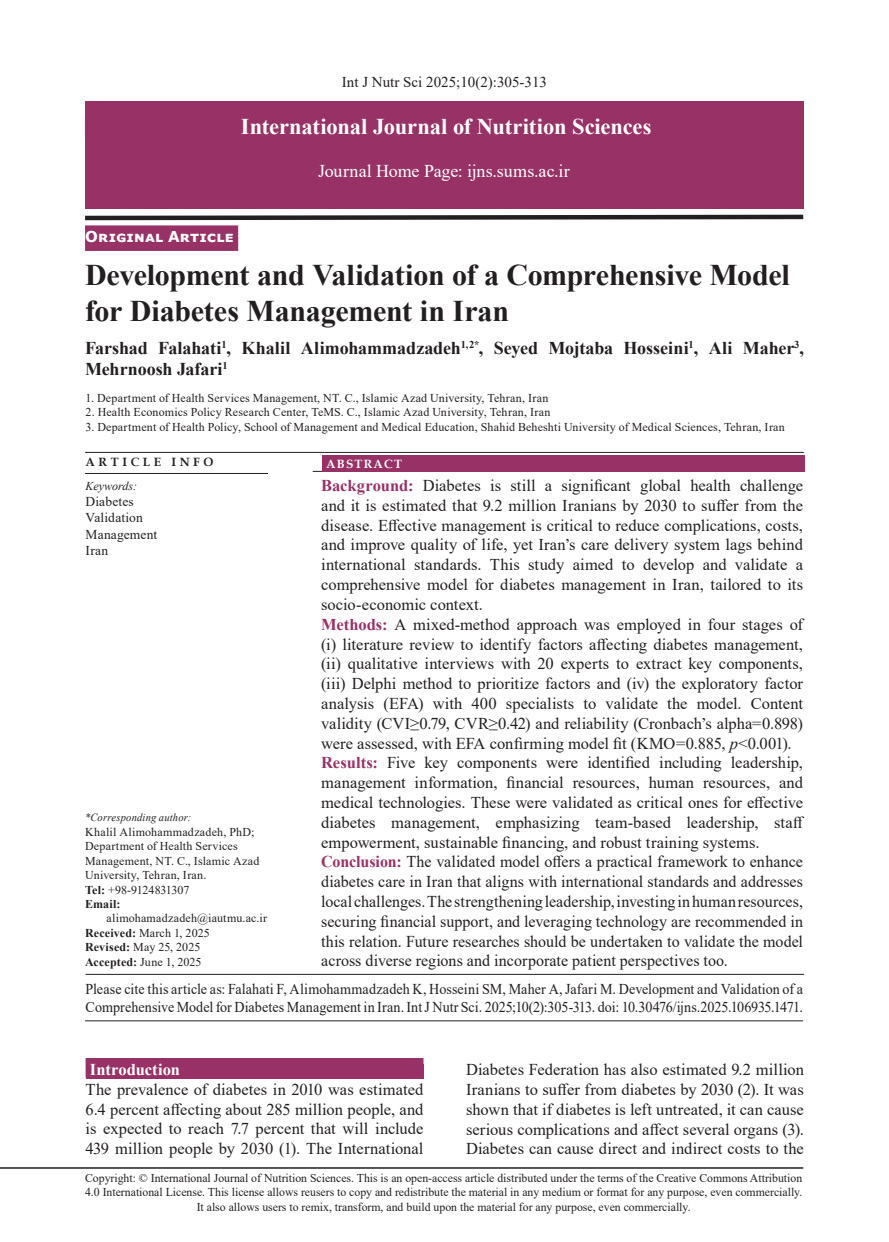
<style>
.page{position:relative;width:889px;height:1242px;background:#fff}
.page>*{position:absolute;margin:0;border:0;box-sizing:border-box;transform-origin:0 0}
.t1{font:700 30px/36px "Times New Roman";letter-spacing:-.01em;color:#231f20}
.t2{font:700 22.5px "Times New Roman";letter-spacing:-.005em;color:#fff}
.t3{font:700 18px/21px "Times New Roman";letter-spacing:-.005em;color:#231f20}
.t4{font:18px "Times New Roman";color:#fff}
.t5{font:16.5px/19.8px "Times New Roman";letter-spacing:.005em;color:#231f20;text-align:justify}
.t6{font:700 16.5px "Times New Roman";color:#fff}
.t7{font:15px/18px "Times New Roman";color:#231f20;scale:.94 1}
.t8{font:15px "Times New Roman";color:#231f20}
.t9{font:700 15px "Verdana";letter-spacing:.01em;color:#fff}
.t10{font:13.5px/16.2px "Times New Roman";letter-spacing:.01em;color:#231f20}
.t11{font:12px/14.4px "Times New Roman";color:#231f20}
.t12{font:12px "Times New Roman";letter-spacing:.02em;color:#231f20}
.t13{font:700 12px "Book Antiqua";letter-spacing:.3em;color:#231f20}
.t14{font:italic 12px "Times New Roman";color:#231f20}
.t15{font:700 12px "Book Antiqua";letter-spacing:.1em;color:#fff}
.t16{font:italic 10.95px "Times New Roman";letter-spacing:.015em;color:#231f20;scale:.96 1}
.s1{font-weight:700;color:#983166}
.s2{font-style:italic}
.s3{font-weight:700}
</style>
<div class="page">
<hr style="left:0;top:1167px;width:803px;height:1px;background:#231f20">
<hr style="left:85px;top:452px;width:719px;height:1px;background:#231f20">
<hr style="left:85px;top:473px;width:183px;height:1px;background:#231f20">
<div style="left:85px;top:225px;width:153px;height:26px;background:#983166"></div>
<hr style="left:313px;top:471px;width:491px;height:1px;background:#231f20">
<div style="left:322px;top:455px;width:482px;height:17px;background:#983166"></div>
<hr style="left:86px;top:974px;width:718px;height:1px;background:#231f20">
<div style="left:85px;top:101px;width:718px;height:107px;background:#983166"></div>
<svg style="left:85px;top:214px;width:719px;height:7px"></svg>
<hr style="left:85px;top:1020px;width:718px;height:1px;background:#231f20">
<div style="left:86px;top:1063px;width:337px;height:15px;background:#983166"></div>
<div style="left:86px;top:1058px;width:337px;height:19px;background:#983166"></div>
<p class="t8" style="left:342px;top:71px;width:206px">Int J Nutr Sci 2025;10(2):305-313</p>
<h2 class="t2" style="left:241px;top:110px;width:412px">International Journal of Nutrition Sciences</h2>
<p class="t4" style="left:318px;top:158px;width:253px">Journal Home Page: ijns.sums.ac.ir</p>
<p class="t9" style="left:85px;top:226px;width:150px">Original Article</p>
<h1 class="t1" style="left:85px;top:255px;width:706px">Development and Validation of a Comprehensive Model for Diabetes Management in Iran</h1>
<p class="t3" style="left:85px;top:337px;width:720px">Farshad Falahati<sup>1</sup>, Khalil Alimohammadzadeh<sup>1,2*</sup>, Seyed Mojtaba Hosseini<sup>1</sup>, Ali Maher<sup>3</sup>,<br>Mehrnoosh Jafari<sup>1</sup></p>
<p class="t12" style="left:86px;top:389px;width:464px">1. Department of Health Services Management, NT. C., Islamic Azad University, Tehran, Iran</p>
<p class="t11" style="left:86px;top:405px;width:466px">2. Health Economics Policy Research Center, TeMS. C., Islamic Azad University, Tehran, Iran</p>
<p class="t11" style="left:86px;top:419px;width:701px">3. Department of Health Policy, School of Management and Medical Education, Shahid Beheshti University of Medical Sciences, Tehran, Iran</p>
<p class="t13" style="left:86px;top:453px;width:129px">ARTICLE INFO</p>
<p class="t15" style="left:326px;top:456px;width:77px">ABSTRACT</p>
<p class="t5" style="left:321px;top:475px;width:484px;text-align:left"><span class="s1">Background:</span> Diabetes is still a significant global health challenge and it is estimated that 9.2 million Iranians by 2030 to suffer from the disease. Effective management is critical to reduce complications, costs, and improve quality of life, yet Iran’s care delivery system lags behind international standards. This study aimed to develop and validate a comprehensive model for diabetes management in Iran, tailored to its socio-economic context.<br><span class="s1">Methods:</span> A mixed-method approach was employed in four stages of (i) literature review to identify factors affecting diabetes management, (ii) qualitative interviews with 20 experts to extract key components, (iii) Delphi method to prioritize factors and (iv) the exploratory factor analysis (EFA) with 400 specialists to validate the model. Content validity (CVI≥0.79, CVR≥0.42) and reliability (Cronbach’s alpha=0.898) were assessed, with EFA confirming model fit (KMO=0.885, <span class="s2">p</span>&lt;0.001).<br><span class="s1">Results:</span> Five key components were identified including leadership, management information, financial resources, human resources, and medical technologies. These were validated as critical ones for effective diabetes management, emphasizing team-based leadership, staff empowerment, sustainable financing, and robust training systems.<br><span class="s1">Conclusion:</span> The validated model offers a practical framework to enhance diabetes care in Iran that aligns with international standards and addresses local challenges. The strengthening leadership, investing in human resources, securing financial support, and leveraging technology are recommended in this relation. Future researches should be undertaken to validate the model across diverse regions and incorporate patient perspectives too.</p>
<p class="t14" style="left:86px;top:478px;width:53px">Keywords:</p>
<p class="t10" style="left:86px;top:493px;width:73px">Diabetes<br>Validation<br>Management<br>Iran</p>
<p class="t16" style="left:85px;top:810px;width:112px">*Corresponding author:</p>
<p class="t11" style="left:85px;top:824px;width:176px">Khalil Alimohammadzadeh, PhD;<br>Department of Health Services<br>Management, NT. C., Islamic Azad<br>University, Tehran, Iran.<br><span class="s3">Tel:</span> +98-9124831307<br><span class="s3">Email:</span></p>
<p class="t11" style="left:85px;top:910px;width:184px;text-indent:22px">alimohamadzadeh@iautmu.ac.ir<br><span class="s3">Received:</span> March 1, 2025<br><span class="s3">Revised:</span> May 25, 2025<br><span class="s3">Accepted:</span> June 1, 2025</p>
<p class="t7" style="left:86px;top:979px;width:764px">Please cite this article as: Falahati F, Alimohammadzadeh K, Hosseini SM, Maher A, Jafari M. Development and Validation of a<br>Comprehensive Model for Diabetes Management in Iran. Int J Nutr Sci. 2025;10(2):305-313. doi: 10.30476/ijns.2025.106935.1471.</p>
<p class="t6" style="left:90px;top:1057px;width:92px">Introduction</p>
<p class="t5" style="left:86px;top:1078px;width:339px">The prevalence of diabetes in 2010 was estimated 6.4 percent affecting about 285 million people, and is expected to reach 7.7 percent that will include 439 million people by 2030 (1). The International</p>
<p class="t5" style="left:466px;top:1059px;width:339px">Diabetes Federation has also estimated 9.2 million Iranians to suffer from diabetes by 2030 (2). It was shown that if diabetes is left untreated, it can cause serious complications and affect several organs (3).<br>Diabetes can cause direct and indirect costs to the</p>
<p class="t11" style="left:85px;top:1170px;width:719px;text-align:center">Copyright: © International Journal of Nutrition Sciences. This is an open-access article distributed under the terms of the Creative Commons Attribution<br>4.0 International License. This license allows reusers to copy and redistribute the material in any medium or format for any purpose, even commercially.<br>It also allows users to remix, transform, and build upon the material for any purpose, even commercially.</p>
</div>
